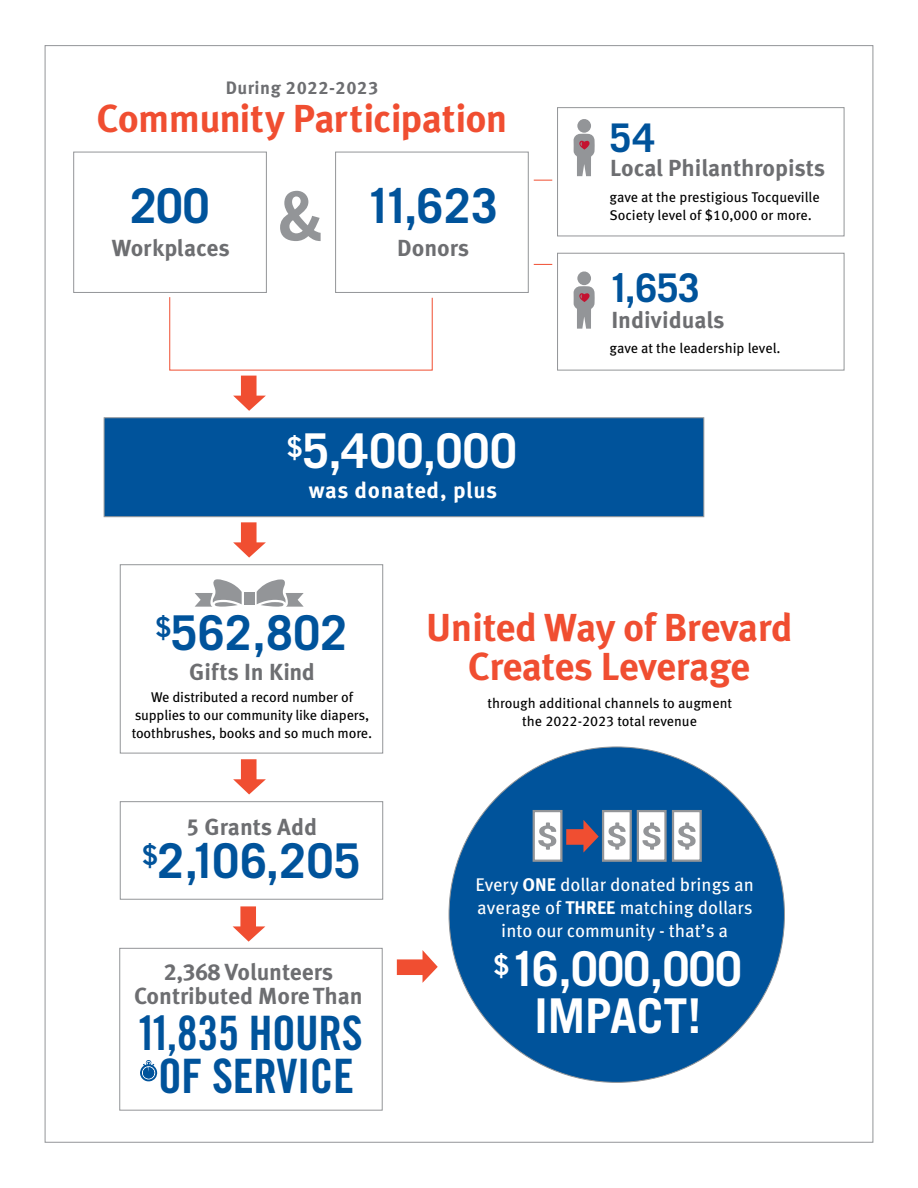
<style>
.page{position:relative;width:918px;height:1188px;background:#fff}
.page>*{position:absolute;margin:0;border:0;box-sizing:border-box;transform-origin:0 0}
.t1{font:700 67.8px "Trade Gothic LT Std";color:#939598}
.t2{font:700 48px/46.7px "Trade Gothic LT Std";color:#fff;text-align:center}
.t3{font:700 48px "Trade Gothic LT Std";letter-spacing:.01em;color:#00539b}
.t4{font:47.4px "Trade Gothic LT Std Bd Cn 20";letter-spacing:-.01em;color:#00539b}
.t5{font:700 39.6px "Trade Gothic LT Std";color:#00539b}
.t6{font:700 39px/39px "Meta Pro";letter-spacing:-.02em;color:#f04e31;text-align:center}
.t7{font:700 23.25px/24px "Meta Pro";color:#6d6e71;text-align:center}
.t8{font:700 22.5px "Meta Pro";letter-spacing:.025em;color:#fff}
.t9{font:18.3px/22.6px "Meta Pro";color:#fff;text-align:center}
.t10{font:700 18px "Meta Pro";letter-spacing:.03em;color:#6d6e71}
.t11{font:14.1px/18px "Meta Pro";letter-spacing:-.01em;color:#000;text-align:center}
.s1{font-weight:700}
</style>
<div class="page">
<div style="left:119px;top:948px;width:264px;height:163px;border:1px solid #939598"></div>
<svg style="left:140px;top:1060px;width:17px;height:22px"></svg>
<div style="left:557px;top:107px;width:287px;height:129px;border:1px solid #939598"></div>
<div style="left:577px;top:119px;width:14px;height:14px;background:#939598;border-radius:50%"></div>
<svg style="left:573px;top:134px;width:22px;height:42px"></svg>
<div style="left:557px;top:253px;width:287px;height:117px;border:1px solid #939598"></div>
<div style="left:577px;top:271px;width:14px;height:14px;background:#939598;border-radius:50%"></div>
<svg style="left:573px;top:286px;width:22px;height:43px"></svg>
<div style="left:73px;top:152px;width:194px;height:141px;border:1px solid #939598"></div>
<div style="left:335px;top:152px;width:194px;height:141px;border:1px solid #939598"></div>
<svg style="left:534px;top:180px;width:18px;height:1px"></svg>
<svg style="left:534px;top:264px;width:18px;height:1px"></svg>
<svg style="left:233px;top:522px;width:33px;height:36px"></svg>
<div style="left:120px;top:564px;width:263px;height:189px;border:1px solid #939598"></div>
<div style="left:244px;top:592px;width:10px;height:12px;background:#939598"></div>
<svg style="left:257px;top:579px;width:47px;height:28px"></svg>
<svg style="left:195px;top:579px;width:47px;height:28px"></svg>
<div style="left:449px;top:747px;width:335px;height:335px;background:#00539b;border-radius:50%"></div>
<div style="left:104px;top:417px;width:600px;height:100px;background:#00539b;border:1px solid #939598"></div>
<svg style="left:169px;top:297px;width:264px;height:114px"></svg>
<svg style="left:233px;top:906px;width:32px;height:36px"></svg>
<svg style="left:397px;top:950px;width:41px;height:33px"></svg>
<svg style="left:233px;top:759px;width:33px;height:35px"></svg>
<div style="left:120px;top:801px;width:263px;height:99px;border:1px solid #939598"></div>
<svg style="left:566px;top:820px;width:33px;height:33px"></svg>
<div style="left:533px;top:810px;width:30px;height:52px;background:#fff;border:2px solid #939598"></div>
<svg style="left:538px;top:822px;width:18px;height:28px"></svg>
<div style="left:602px;top:810px;width:30px;height:52px;background:#fff;border:2px solid #939598"></div>
<svg style="left:608px;top:822px;width:18px;height:28px"></svg>
<div style="left:637px;top:810px;width:30px;height:52px;background:#fff;border:2px solid #939598"></div>
<svg style="left:642px;top:822px;width:19px;height:28px"></svg>
<div style="left:672px;top:810px;width:30px;height:52px;background:#fff;border:2px solid #939598"></div>
<svg style="left:678px;top:822px;width:18px;height:28px"></svg>
<p class="t10" style="left:226px;top:74px;width:154px">During 2022-2023</p>
<p class="t6" style="left:97px;top:97px;width:412px">Community Participation</p>
<p class="t3" style="left:130px;top:177px;width:81px">200</p>
<p class="t7" style="left:112px;top:234px;width:120px">Workplaces</p>
<p class="t1" style="left:278px;top:175px;width:47px">&amp;</p>
<p class="t3" style="left:366px;top:177px;width:134px">11,623</p>
<p class="t7" style="left:397px;top:234px;width:74px">Donors</p>
<p class="t2" style="left:287px;top:427px;width:231px"><sup>$</sup>5,400,000</p>
<p class="t8" style="left:309px;top:472px;width:190px">was donated, plus</p>
<p class="t5" style="left:610px;top:113px;width:47px">54</p>
<p class="t7" style="left:610px;top:155px;width:216px">Local Philanthropists</p>
<p class="t11" style="left:610px;top:187px;width:212px;text-align:left">gave at the prestigious Tocqueville<br>Society level of $10,000 or more.</p>
<p class="t5" style="left:608px;top:263px;width:93px">1,653</p>
<p class="t7" style="left:611px;top:307px;width:115px">Individuals</p>
<p class="t11" style="left:610px;top:338px;width:173px">gave at the leadership level.</p>
<p class="t3" style="left:156px;top:603px;width:193px"><sup>$</sup>562,802</p>
<p class="t7" style="left:189px;top:658px;width:127px">Gifts In Kind</p>
<p class="t11" style="left:132px;top:687px;width:242px">We distributed a record number of supplies to our community like diapers, toothbrushes, books and so much more.</p>
<p class="t7" style="left:186px;top:813px;width:132px">5 Grants Add</p>
<p class="t3" style="left:142px;top:832px;width:220px"><sup>$</sup>2,106,205</p>
<p class="t7" style="left:134px;top:959px;width:230px">2,368 Volunteers<br>Contributed More Than</p>
<p class="t4" style="left:136px;top:1004px;width:228px">11,835 HOURS</p>
<p class="t4" style="left:158px;top:1047px;width:198px">OF SERVICE</p>
<p class="t6" style="left:426px;top:606px;width:368px">United Way of Brevard<br>Creates Leverage</p>
<p class="t11" style="left:487px;top:693px;width:246px">through additional channels to augment the 2022-2023 total revenue</p>
<p class="t9" style="left:476px;top:872px;width:280px">Every <span class="s1">ONE</span> dollar donated brings an average of <span class="s1">THREE</span> matching dollars into our community - that’s a</p>
<p class="t2" style="left:494px;top:945px;width:249px"><sup>$</sup>16,000,000<br>IMPACT!</p>
</div>
